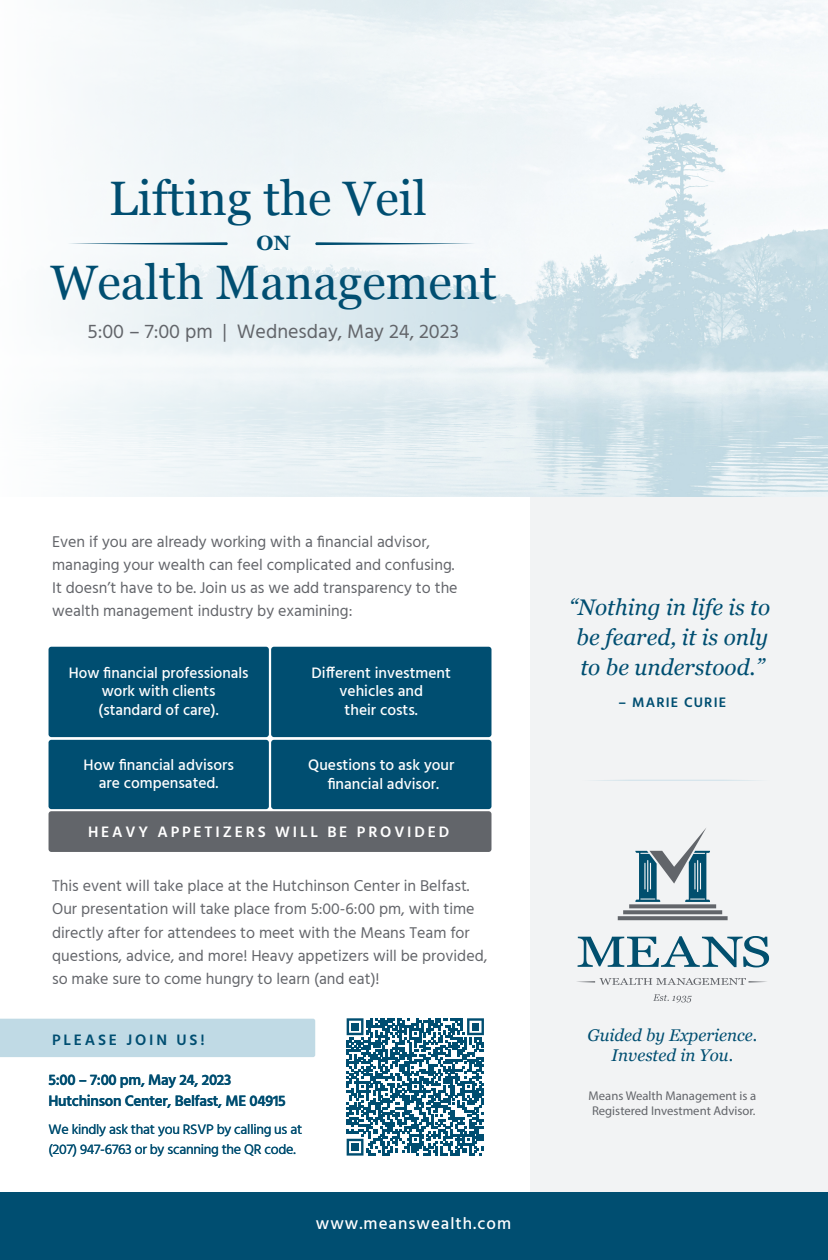
<style>
.page{position:relative;width:828px;height:1260px;background:#fff}
.page>*{position:absolute;margin:0;border:0;box-sizing:border-box;transform-origin:0 0}
.t1{font:48.4px "Georgia";color:#004e71}
.t2{font:italic 22.6px/29.9px "Georgia";color:#004e71;text-align:center}
.t3{font:700 20.7px "Georgia";color:#004e71}
.t4{font:20px "Hind";color:#62656a}
.t5{font:italic 16.9px/20.3px "Georgia";color:#004e71;text-align:center}
.t6{font:500 16.9px "Hind";letter-spacing:.06em;color:#fff}
.t7{font:16px/23.2px "Hind";color:#63656a}
.t8{font:500 15.5px/18.4px "Hind";color:#fff;text-align:center}
.t9{font:600 15.5px/20.9px "Hind";letter-spacing:-.02em;color:#004e71}
.t10{font:600 15.5px "Hind";letter-spacing:.18em;color:#fff}
.t11{font:600 15.5px "Hind";letter-spacing:.18em;color:#004e71}
.t12{font:14.1px/20.3px "Hind";letter-spacing:-.02em;color:#004e71}
.t13{font:600 14.1px "Hind";letter-spacing:.08em;color:#004e71}
.t14{font:12.7px/15.2px "Myriad Pro";color:#63656a}
</style>
<div class="page">
<div style="left:530px;top:497px;width:298px;height:696px;background:#f2f3f4"></div>
<img style="left:606px;top:0;width:222px;height:497px">
<svg style="left:56px;top:0;width:550px;height:497px"></svg>
<svg style="left:653px;top:994px;width:39px;height:9px"></svg>
<svg style="left:578px;top:936px;width:191px;height:31px"></svg>
<svg style="left:618px;top:828px;width:110px;height:92px"></svg>
<svg style="left:577px;top:978px;width:190px;height:7px"></svg>
<svg style="left:68px;top:242px;width:160px;height:3px"></svg>
<svg style="left:315px;top:242px;width:160px;height:3px"></svg>
<div style="left:0;top:1193px;width:828px;height:67px;background:#004e71"></div>
<div style="left:0;top:1019px;width:315px;height:38px;background:#c0dae5"></div>
<div style="left:49px;top:811px;width:442px;height:41px;background:#62656a;border-radius:3px"></div>
<div style="left:49px;top:647px;width:220px;height:90px;background:#004e71;border-radius:3px"></div>
<div style="left:271px;top:647px;width:220px;height:90px;background:#004e71;border-radius:3px"></div>
<div style="left:49px;top:740px;width:220px;height:69px;background:#004e71;border-radius:3px"></div>
<div style="left:271px;top:740px;width:220px;height:69px;background:#004e71;border-radius:3px"></div>
<svg style="left:347px;top:1018px;width:137px;height:138px"></svg>
<svg style="left:596px;top:780px;width:160px;height:1px"></svg>
<h1 class="t1" style="left:109px;top:163px;width:320px">Lifting the Veil</h1>
<p class="t3" style="left:257px;top:228px;width:36px">ON</p>
<h1 class="t1" style="left:50px;top:247px;width:448px">Wealth Management</h1>
<p class="t4" style="left:88px;top:318px;width:373px">5:00 – 7:00 pm | Wednesday, May 24, 2023</p>
<p class="t7" style="left:52px;top:531px;width:407px">Even if you are already working with a financial advisor, managing your wealth can feel complicated and confusing.<br>It doesn’t have to be. Join us as we add transparency to the wealth management industry by examining:</p>
<p class="t8" style="left:69px;top:665px;width:181px">How financial professionals work with clients (standard of care).</p>
<p class="t8" style="left:312px;top:665px;width:141px">Different investment vehicles and<br>their costs.</p>
<p class="t8" style="left:84px;top:756px;width:152px">How financial advisors are compensated.</p>
<p class="t8" style="left:308px;top:757px;width:148px">Questions to ask your financial advisor.</p>
<p class="t10" style="left:88px;top:821px;width:363px">HEAVY APPETIZERS WILL BE PROVIDED</p>
<p class="t7" style="left:52px;top:875px;width:437px">This event will take place at the Hutchinson Center in Belfast.<br>Our presentation will take place from 5:00-6:00 pm, with time directly after for attendees to meet with the Means Team for questions, advice, and more! Heavy appetizers will be provided, so make sure to come hungry to learn (and eat)!</p>
<p class="t11" style="left:52px;top:1029px;width:154px">PLEASE JOIN US!</p>
<p class="t9" style="left:49px;top:1071px;width:239px">5:00 – 7:00 pm, May 24, 2023<br>Hutchinson Center, Belfast, ME 04915</p>
<p class="t12" style="left:49px;top:1120px;width:255px">We kindly ask that you RSVP by calling us at (207) 947-6763 or by scanning the QR code.</p>
<p class="t6" style="left:316px;top:1212px;width:197px">www.meanswealth.com</p>
<h2 class="t2" style="left:569px;top:591px;width:203px">“Nothing in life is to be feared, it is only to be understood.”</h2>
<p class="t13" style="left:619px;top:692px;width:109px">– MARIE CURIE</p>
<p class="t5" style="left:587px;top:1024px;width:171px">Guided by Experience.<br>Invested in You.</p>
<p class="t14" style="left:589px;top:1088px;width:169px">Means Wealth Management is a<br>Registered Investment Advisor.</p>
</div>
